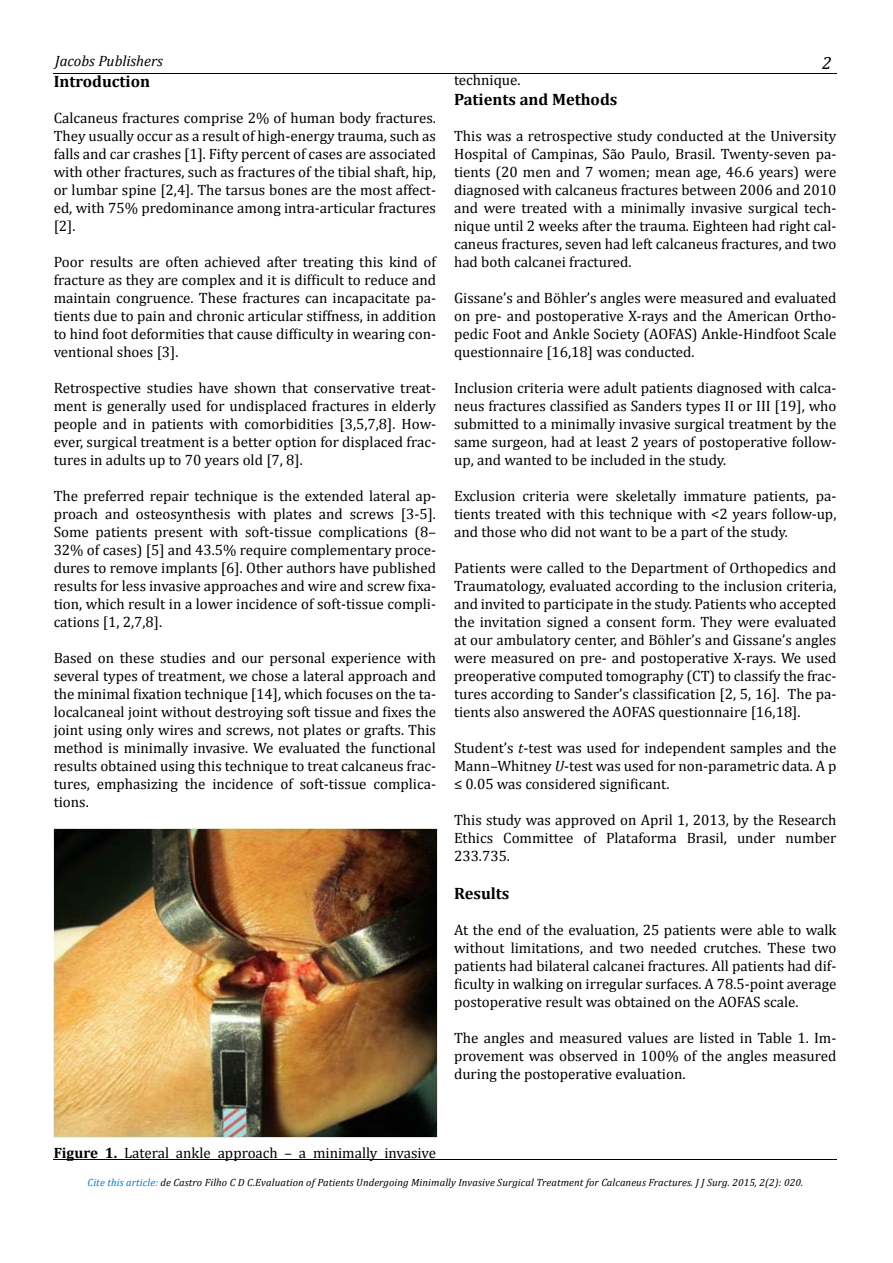
<style>
.page{position:relative;width:893px;height:1263px;background:#fff}
.page>*{position:absolute;margin:0;border:0;box-sizing:border-box;transform-origin:0 0}
.t1{font:italic 18px "Cambria";color:#000}
.t2{font:700 16.5px "Cambria";color:#000}
.t3{font:15px/18px "Cambria";color:#000;text-align:justify}
.t4{font:italic 15px "Cambria";color:#000}
.t5{font:italic 10.5px "Cambria";letter-spacing:.01em;color:#000}
.s1{font-style:italic}
.s2{font-weight:700}
.s3{color:#007bca}
</style>
<div class="page">
<hr style="left:53px;top:1159px;width:783px;height:1px;background:#000103">
<hr style="left:54px;top:73px;width:783px;height:1px;background:#000103">
<img style="left:54px;top:828px;width:383px;height:309px">
<p class="t4" style="left:55px;top:50px;width:109px">Jacobs Publishers</p>
<p class="t1" style="left:822px;top:51px;width:11px">2</p>
<p class="t2" style="left:54px;top:70px;width:98px">Introduction</p>
<p class="t3" style="left:54px;top:109px;width:384px">Calcaneus fractures comprise 2% of human body fractures.<br>They usually occur as a result of high-energy trauma, such as falls and car crashes [1]. Fifty percent of cases are associated with other fractures, such as fractures of the tibial shaft, hip, or lumbar spine [2,4]. The tarsus bones are the most affect&shy;ed, with 75% predominance among intra-articular fractures [2].</p>
<p class="t3" style="left:54px;top:253px;width:384px">Poor results are often achieved after treating this kind of fracture as they are complex and it is difficult to reduce and maintain congruence. These fractures can incapacitate pa&shy;tients due to pain and chronic articular stiffness, in addition to hind foot deformities that cause difficulty in wearing con&shy;ventional shoes [3].</p>
<p class="t3" style="left:54px;top:379px;width:384px">Retrospective studies have shown that conservative treat&shy;ment is generally used for undisplaced fractures in elderly people and in patients with comorbidities [3,5,7,8]. How&shy;ever, surgical treatment is a better option for displaced frac&shy;tures in adults up to 70 years old [7, 8].</p>
<p class="t3" style="left:54px;top:487px;width:384px">The preferred repair technique is the extended lateral ap&shy;proach and osteosynthesis with plates and screws [3-5].<br>Some patients present with soft-tissue complications (8– 32% of cases) [5] and 43.5% require complementary proce&shy;dures to remove implants [6]. Other authors have published results for less invasive approaches and wire and screw fixa&shy;tion, which result in a lower incidence of soft-tissue compli&shy;cations [1, 2,7,8].</p>
<p class="t3" style="left:54px;top:649px;width:384px">Based on these studies and our personal experience with several types of treatment, we chose a lateral approach and the minimal fixation technique [14], which focuses on the ta&shy;localcaneal joint without destroying soft tissue and fixes the joint using only wires and screws, not plates or grafts. This method is minimally invasive. We evaluated the functional results obtained using this technique to treat calcaneus frac&shy;tures, emphasizing the incidence of soft-tissue complica&shy;tions.</p>
<p class="t3" style="left:454px;top:71px;width:68px">technique.</p>
<p class="t2" style="left:454px;top:88px;width:165px">Patients and Methods</p>
<p class="t3" style="left:454px;top:127px;width:384px">This was a retrospective study conducted at the University Hospital of Campinas, São Paulo, Brasil. Twenty-seven pa&shy;tients (20 men and 7 women; mean age, 46.6 years) were diagnosed with calcaneus fractures between 2006 and 2010 and were treated with a minimally invasive surgical tech&shy;nique until 2 weeks after the trauma. Eighteen had right cal&shy;caneus fractures, seven had left calcaneus fractures, and two had both calcanei fractured.</p>
<p class="t3" style="left:454px;top:289px;width:384px">Gissane’s and Böhler’s angles were measured and evaluated on pre- and postoperative X-rays and the American Ortho&shy;pedic Foot and Ankle Society (AOFAS) Ankle-Hindfoot Scale questionnaire [16,18] was conducted.</p>
<p class="t3" style="left:454px;top:379px;width:384px">Inclusion criteria were adult patients diagnosed with calca&shy;neus fractures classified as Sanders types II or III [19], who submitted to a minimally invasive surgical treatment by the same surgeon, had at least 2 years of postoperative follow&shy;up, and wanted to be included in the study.</p>
<p class="t3" style="left:454px;top:487px;width:384px">Exclusion criteria were skeletally immature patients, pa&shy;tients treated with this technique with &lt;2 years follow-up, and those who did not want to be a part of the study.</p>
<p class="t3" style="left:454px;top:559px;width:384px">Patients were called to the Department of Orthopedics and Traumatology, evaluated according to the inclusion criteria, and invited to participate in the study. Patients who accepted the invitation signed a consent form. They were evaluated at our ambulatory center, and Böhler’s and Gissane’s angles were measured on pre- and postoperative X-rays. We used preoperative computed tomography (CT) to classify the frac&shy;tures according to Sander’s classification [2, 5, 16]. The pa&shy;tients also answered the AOFAS questionnaire [16,18].</p>
<p class="t3" style="left:454px;top:739px;width:384px">Student’s <span class="s1">t</span>-test was used for independent samples and the Mann–Whitney <span class="s1">U</span>-test was used for non-parametric data. A p ≤ 0.05 was considered significant.</p>
<p class="t3" style="left:454px;top:811px;width:384px">This study was approved on April 1, 2013, by the Research Ethics Committee of Plataforma Brasil, under number 233.735.</p>
<p class="t2" style="left:454px;top:881px;width:57px">Results</p>
<p class="t3" style="left:454px;top:920px;width:384px">At the end of the evaluation, 25 patients were able to walk without limitations, and two needed crutches. These two patients had bilateral calcanei fractures. All patients had dif&shy;ficulty in walking on irregular surfaces. A 78.5-point average postoperative result was obtained on the AOFAS scale.</p>
<p class="t3" style="left:454px;top:1028px;width:384px">The angles and measured values are listed in Table 1. Im&shy;provement was observed in 100% of the angles measured during the postoperative evaluation.</p>
<p class="t3" style="left:54px;top:1143px;width:384px"><span class="s2">Figure 1.</span> Lateral ankle approach – a minimally invasive</p>
<p class="t5" style="left:88px;top:1175px;width:717px"><span class="s3">Cite this article:</span> de Castro Filho C D C.Evaluation of Patients Undergoing Minimally Invasive Surgical Treatment for Calcaneus Fractures. J J Surg. 2015, 2(2): 020.</p>
</div>
